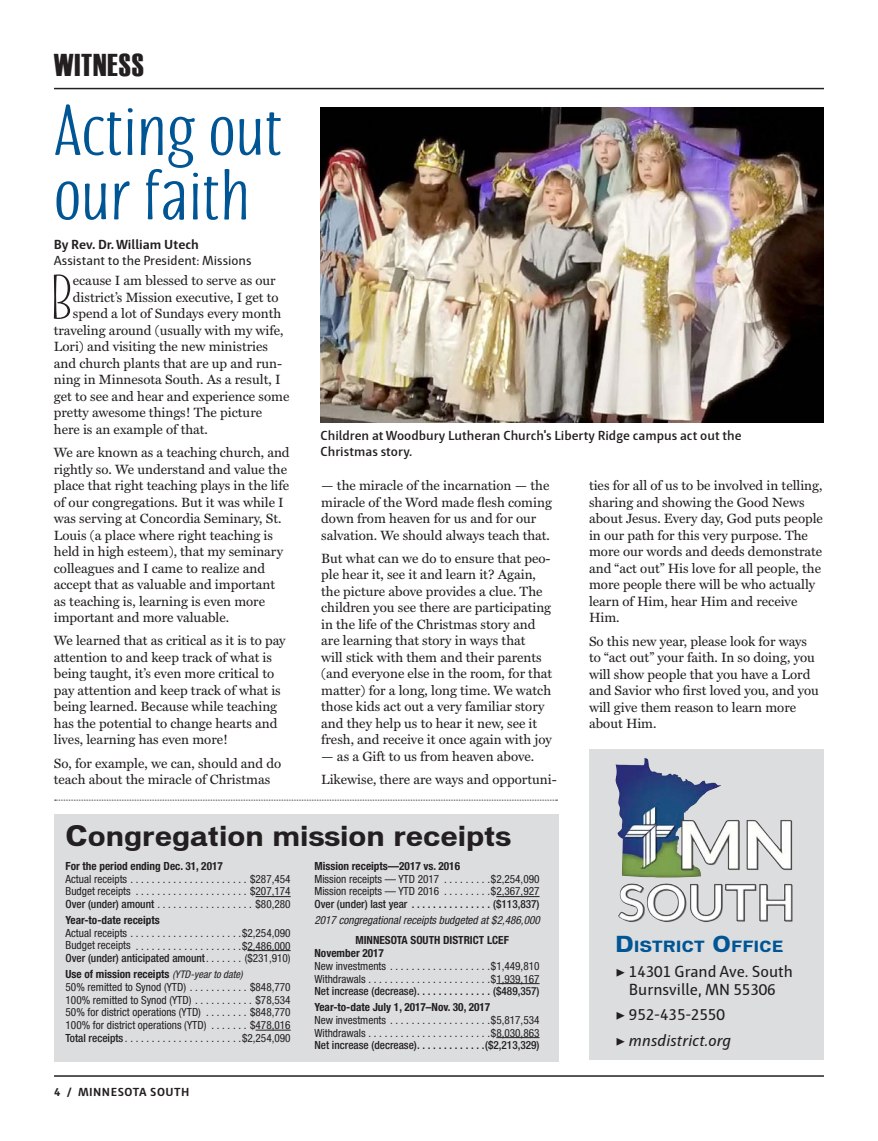
<style>
.page{position:relative;width:878px;height:1141px;background:#fff}
.page>*{position:absolute;margin:0;border:0;box-sizing:border-box;transform-origin:0 0}
.Submissions_Body_Tex{font:700 63px/64.5px "Blend";color:#005595}
.Body_Text{font:54.9px "Blend";color:#231f20}
.Interior_Header_Bar{font:31.5px "Haettenschweiler";letter-spacing:.03em;color:#231f20}
.t1{font:700 27px "Vonnes";color:#231f20}
.p1{font:16.5px/18px "Haptic";color:#231f20;text-align:center}
.p1-2{font:italic 16.5px "Haptic";color:#231f20}
.t2{font:700 14.7px "Vonnes";letter-spacing:.035em;color:#005595}
.Body_Text-2{font:13.5px/16.5px "Miller Text";color:#231f20}
.Photo_Text{font:600 13.5px/16.5px "Haptic";color:#231f20}
.Body_Text-3{font:13.5px "Haptic";color:#231f20}
.Body_Text-4{font:700 13.5px "Haptic";color:#231f20}
.t3{font:700 12px "Haptic";letter-spacing:.04em;color:#231f20}
.p1-3{font:condensed 11.25px "Helvetica Neue LT Std";color:#231f20}
.p1-4{font:700 condensed 11.25px "Helvetica Neue LT Std";color:#231f20}
.p1-5{font:500 condensed 11.25px "Helvetica Neue LT Std";color:#231f20}
.p1-6{font:italic condensed 11.25px "Helvetica Neue LT Std";color:#231f20}
.s1{font-weight:500}
.s2{font-weight:400}
.s3{font-weight:400;font-style:italic;font-size:10.5px}
.s4{font-size:21px}
.s5{font-family:"Minion Pro"}
.s6{font-family:"Minion Pro";font-style:normal}
</style>
<div class="page">
<hr style="left:54px;top:1075px;width:770px;height:2px;background:#231f20">
<hr style="left:54px;top:88px;width:770px;height:1px;background:#231f20">
<svg style="left:55px;top:800px;width:502px;height:1px"></svg>
<div style="left:54px;top:814px;width:504px;height:248px;background:#dcdddf"></div>
<hr style="left:255px;top:896px;width:35px;height:1px;background:#231f20">
<hr style="left:247px;top:950px;width:43px;height:1px;background:#231f20">
<hr style="left:255px;top:1030px;width:35px;height:1px;background:#231f20">
<hr style="left:496px;top:896px;width:43px;height:1px;background:#231f20">
<hr style="left:496px;top:983px;width:43px;height:1px;background:#231f20">
<hr style="left:496px;top:1037px;width:43px;height:1px;background:#231f20">
<div style="left:589px;top:749px;width:235px;height:311px;background:#dcdddf"></div>
<img style="left:615px;top:758px;width:133px;height:119px">
<img style="left:320px;top:108px;width:504px;height:314px">
<p class="Interior_Header_Bar" style="left:54px;top:47px;width:92px">WITNESS</p>
<p class="Submissions_Body_Tex" style="left:54px;top:99px;width:230px">Acting out our faith</p>
<p class="Body_Text-4" style="left:54px;top:236px;width:146px">By Rev. Dr. William Utech</p>
<p class="Body_Text-3" style="left:54px;top:253px;width:199px">Assistant to the President: Missions</p>
<p class="Body_Text" style="left:49px;top:263px;width:25px">B</p>
<p class="Body_Text-2" style="left:73px;top:273px;width:204px">ecause I am blessed to serve as our</p>
<p class="Body_Text-2" style="left:73px;top:289px;width:207px">district’s Mission executive, I get to</p>
<p class="Body_Text-2" style="left:73px;top:306px;width:210px">spend a lot of Sundays every month</p>
<p class="Body_Text-2" style="left:54px;top:322px;width:231px">traveling around (usually with my wife,</p>
<p class="Body_Text-2" style="left:54px;top:339px;width:216px">Lori) and visiting the new ministries</p>
<p class="Body_Text-2" style="left:54px;top:355px;width:230px">and church plants that are up and run-</p>
<p class="Body_Text-2" style="left:54px;top:372px;width:228px">ning in Minnesota South. As a result, I</p>
<p class="Body_Text-2" style="left:54px;top:388px;width:237px">get to see and hear and experience some</p>
<p class="Body_Text-2" style="left:54px;top:405px;width:210px">pretty awesome things! The picture</p>
<p class="Body_Text-2" style="left:54px;top:421px;width:156px">here is an example of that.</p>
<p class="Body_Text-2" style="left:54px;top:445px;width:237px">We are known as a teaching church, and rightly so. We understand and value the place that right teaching plays in the life of our congregations. But it was while I was serving at Concordia Seminary, St.<br>Louis (a place where right teaching is held in high esteem), that my seminary colleagues and I came to realize and accept that as valuable and important as teaching is, learning is even more important and more valuable.</p>
<p class="Body_Text-2" style="left:54px;top:633px;width:233px">We learned that as critical as it is to pay attention to and keep track of what is being taught, it’s even more critical to pay attention and keep track of what is being learned. Because while teaching has the potential to change hearts and lives, learning has even more!</p>
<p class="Body_Text-2" style="left:54px;top:755px;width:229px">So, for example, we can, should and do teach about the miracle of Christmas</p>
<p class="Photo_Text" style="left:320px;top:427px;width:423px">Children at Woodbury Lutheran Church's Liberty Ridge campus act out the<br>Christmas story.</p>
<p class="Body_Text-2" style="left:321px;top:478px;width:232px">— the miracle of the incarnation — the miracle of the Word made flesh coming down from heaven for us and for our salvation. We should always teach that.</p>
<p class="Body_Text-2" style="left:321px;top:550px;width:232px">But what can we do to ensure that peo&shy;ple hear it, see it and learn it? Again, the picture above provides a clue. The children you see there are participating in the life of the Christmas story and are learning that story in ways that<br>will stick with them and their parents (and everyone else in the room, for that matter) for a long, long time. We watch those kids act out a very familiar story and they help us to hear it new, see it fresh, and receive it once again with joy</p>
<p class="Body_Text-2" style="left:321px;top:748px;width:215px">— as a Gift to us from heaven above.</p>
<p class="Body_Text-2" style="left:321px;top:772px;width:237px">Likewise, there are ways and opportuni-</p>
<p class="Body_Text-2" style="left:589px;top:478px;width:235px">ties for all of us to be involved in telling, sharing and showing the Good News about Jesus. Every day, God puts people in our path for this very purpose. The more our words and deeds demonstrate and “act out” His love for all people, the more people there will be who actually learn of Him, hear Him and receive Him.</p>
<p class="Body_Text-2" style="left:589px;top:633px;width:231px">So this new year, please look for ways to “act out” your faith. In so doing, you will show people that you have a Lord and Savior who first loved you, and you will give them reason to learn more about Him.</p>
<p class="t1" style="left:65px;top:820px;width:447px">Congregation mission receipts</p>
<p class="p1-4" style="left:65px;top:859px;width:159px">For the period ending Dec. 31, 2017</p>
<p class="p1-3" style="left:65px;top:872px;width:227px">Actual receipts . . . . . . . . . . . . . . . . . . . . . . $287,454</p>
<p class="p1-3" style="left:65px;top:885px;width:226px">Budget receipts . . . . . . . . . . . . . . . . . . . . . $207,174</p>
<p class="p1-3" style="left:65px;top:898px;width:226px"><span class="s1">Over (under) amount</span> . . . . . . . . . . . . . . . . . . $80,280</p>
<p class="p1-4" style="left:65px;top:913px;width:96px">Year-to-date receipts</p>
<p class="p1-3" style="left:65px;top:926px;width:227px">Actual receipts . . . . . . . . . . . . . . . . . . . . $2,254,090</p>
<p class="p1-3" style="left:65px;top:939px;width:227px">Budget receipts . . . . . . . . . . . . . . . . . . . $2,486,000</p>
<p class="p1-5" style="left:65px;top:951px;width:226px">Over (under) anticipated amount <span class="s2">. . . . . . . ($231,910)</span></p>
<p class="p1-4" style="left:65px;top:967px;width:179px">Use of mission receipts <span class="s3">(YTD-year to date)</span></p>
<p class="p1-3" style="left:65px;top:980px;width:227px">50% remitted to Synod (YTD) . . . . . . . . . . . $848,770</p>
<p class="p1-3" style="left:65px;top:993px;width:226px">100% remitted to Synod (YTD) . . . . . . . . . . . $78,534</p>
<p class="p1-3" style="left:65px;top:1006px;width:227px">50% for district operations (YTD) . . . . . . . . $848,770</p>
<p class="p1-3" style="left:65px;top:1018px;width:226px">100% for district operations (YTD) . . . . . . . $478,016</p>
<p class="p1-3" style="left:65px;top:1031px;width:227px"><span class="s1">Total receipts</span> . . . . . . . . . . . . . . . . . . . . . $2,254,090</p>
<p class="t3" style="left:54px;top:1084px;width:137px">4 / MINNESOTA SOUTH</p>
<p class="p1-4" style="left:314px;top:859px;width:147px">Mission receipts—2017 vs. 2016</p>
<p class="p1-3" style="left:314px;top:872px;width:227px">Mission receipts — YTD 2017 . . . . . . . . $2,254,090</p>
<p class="p1-3" style="left:314px;top:885px;width:227px">Mission receipts — YTD 2016 . . . . . . . . $2,367,927</p>
<p class="p1-5" style="left:314px;top:897px;width:226px">Over (under) last year . . . . . . . . . . . . . . . ($113,837)</p>
<p class="p1-6" style="left:314px;top:913px;width:227px">2017 congregational receipts budgeted at $2,486,000</p>
<p class="p1-4" style="left:355px;top:933px;width:155px">MINNESOTA SOUTH DISTRICT LCEF</p>
<p class="p1-4" style="left:314px;top:946px;width:71px">November 2017</p>
<p class="p1-3" style="left:314px;top:959px;width:226px">New investments . . . . . . . . . . . . . . . . . . $1,449,810</p>
<p class="p1-3" style="left:314px;top:972px;width:227px">Withdrawals . . . . . . . . . . . . . . . . . . . . . . $1,939,167</p>
<p class="p1-5" style="left:314px;top:984px;width:226px">Net increase (decrease) . . . . . . . . . . . . . . ($489,357)</p>
<p class="p1-4" style="left:314px;top:1000px;width:177px">Year-to-date July 1, 2017–Nov. 30, 2017</p>
<p class="p1-3" style="left:314px;top:1013px;width:226px">New investments . . . . . . . . . . . . . . . . . . $5,817,534</p>
<p class="p1-3" style="left:314px;top:1026px;width:227px">Withdrawals . . . . . . . . . . . . . . . . . . . . . . $8,030,863</p>
<p class="p1-5" style="left:314px;top:1038px;width:227px">Net increase (decrease) . . . . . . . . . . . . ($2,213,329)</p>
<p class="t2" style="left:615px;top:938px;width:169px"><span class="s4">D</span>ISTRICT <span class="s4">O</span>FFICE</p>
<p class="p1" style="left:615px;top:962px;width:179px"><span class="s5">▶</span> 14301 Grand Ave. South<br>Burnsville, MN 55306</p>
<p class="p1" style="left:615px;top:1006px;width:111px"><span class="s5">▶</span> 952-435-2550</p>
<p class="p1-2" style="left:615px;top:1031px;width:117px"><span class="s6">▶</span> mnsdistrict.org</p>
</div>
